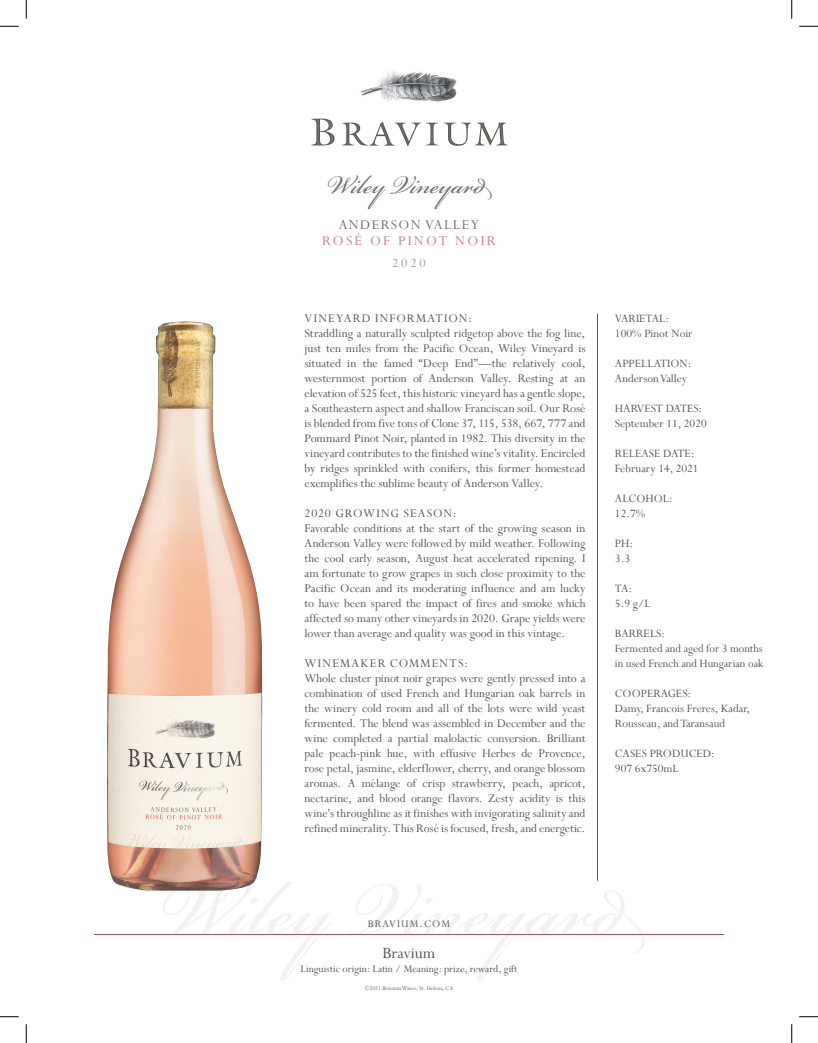
<style>
.page{position:relative;width:818px;height:1043px;background:#fff}
.page>*{position:absolute;margin:0;border:0;box-sizing:border-box;transform-origin:0 0}
.Paragraph_Style_1{font:40px "Bickham Script Pro";color:#756f69}
.t1{font:17.5px "Perpetua";color:#5a5752}
.Paragraph_Style_1-2{font:15px "Perpetua";letter-spacing:.15em;color:#ca7d89}
.Paragraph_Style_1-3{font:15px "Perpetua";letter-spacing:.09em;color:#756f69}
.Paragraph_Style_1-4{font:13.88px "Perpetua";color:#a39e97}
.Paragraph_Style_1-5{font:13.12px/15px "Perpetua";letter-spacing:.005em;color:#5a5752;text-align:justify}
.Paragraph_Style_1-6{font:13.12px "Perpetua";letter-spacing:.085em;color:#5a5752}
.Paragraph_Style_1-7{font:13.12px "Perpetua";letter-spacing:.065em;color:#5a5752}
.Paragraph_Style_1-8{font:13.12px "Perpetua";letter-spacing:.09em;color:#5a5752}
.Paragraph_Style_1-9{font:12.5px/15px "Perpetua";color:#5a5752}
.t2{font:11.25px "Perpetua";color:#5a5752}
.t3{font:11.25px "Perpetua";letter-spacing:.1em;color:#5a5752}
.t4{font:6.25px "Perpetua";color:#5a5752}
</style>
<div class="page">
<hr style="left:94px;top:934px;width:630px;height:1px;background:#98525e">
<hr style="left:597px;top:314px;width:1px;height:566px;background:#5a5752">
<img style="left:360px;top:70px;width:97px;height:32px">
<svg style="left:311px;top:118px;width:23px;height:28px"></svg>
<svg style="left:342px;top:122px;width:165px;height:24px"></svg>
<img style="left:107px;top:321px;width:155px;height:569px">
<svg style="left:0;top:25px;width:19px;height:2px"></svg>
<svg style="left:799px;top:25px;width:19px;height:2px"></svg>
<svg style="left:0;top:1016px;width:19px;height:1px"></svg>
<svg style="left:799px;top:1016px;width:19px;height:1px"></svg>
<svg style="left:25px;top:0;width:2px;height:19px"></svg>
<svg style="left:25px;top:1024px;width:2px;height:18px"></svg>
<svg style="left:791px;top:0;width:1px;height:19px"></svg>
<svg style="left:791px;top:1024px;width:1px;height:18px"></svg>
<p class="Paragraph_Style_1" style="left:326px;top:156px;width:168px">Wiley Vineyard</p>
<p class="Paragraph_Style_1-3" style="left:338px;top:215px;width:142px">ANDERSON VALLEY</p>
<p class="Paragraph_Style_1-2" style="left:322px;top:231px;width:175px">ROSÉ OF PINOT NOIR</p>
<p class="Paragraph_Style_1-4" style="left:392px;top:254px;width:35px">2020</p>
<p class="Paragraph_Style_1-6" style="left:304px;top:310px;width:169px">VINEYARD INFORMATION:</p>
<p class="Paragraph_Style_1-5" style="left:304px;top:325px;width:282px">Straddling a naturally sculpted ridgetop above the fog line, just ten miles from the Pacific Ocean, Wiley Vineyard is situated in the famed “Deep End”—the relatively cool, westernmost portion of Anderson Valley. Resting at an elevation of 525 feet, this historic vineyard has a gentle slope, a Southeastern aspect and shallow Franciscan soil. Our Rosé is blended from five tons of Clone 37, 115, 538, 667, 777 and Pommard Pinot Noir, planted in 1982. This diversity in the vineyard contributes to the finished wine’s vitality. Encircled by ridges sprinkled with conifers, this former homestead exemplifies the sublime beauty of Anderson Valley.</p>
<p class="Paragraph_Style_1-7" style="left:304px;top:505px;width:154px">2020 GROWING SEASON:</p>
<p class="Paragraph_Style_1-5" style="left:304px;top:520px;width:282px">Favorable conditions at the start of the growing season in Anderson Valley were followed by mild weather. Following the cool early season, August heat accelerated ripening. I am fortunate to grow grapes in such close proximity to the Pacific Ocean and its moderating influence and am lucky to have been spared the impact of fires and smoke which affected so many other vineyards in 2020. Grape yields were lower than average and quality was good in this vintage.</p>
<p class="Paragraph_Style_1-8" style="left:304px;top:655px;width:165px">WINEMAKER COMMENTS:</p>
<p class="Paragraph_Style_1-5" style="left:304px;top:670px;width:282px">Whole cluster pinot noir grapes were gently pressed into a combination of used French and Hungarian oak barrels in the winery cold room and all of the lots were wild yeast fermented. The blend was assembled in December and the wine completed a partial malolactic conversion. Brilliant pale peach-pink hue, with effusive Herbes de Provence, rose petal, jasmine, elderflower, cherry, and orange blossom aromas. A mélange of crisp strawberry, peach, apricot, nectarine, and blood orange flavors. Zesty acidity is this wine’s throughline as it finishes with invigorating salinity and refined minerality. This Rosé is focused, fresh, and energetic.</p>
<p class="Paragraph_Style_1-9" style="left:615px;top:310px;width:56px">VARIETAL:</p>
<p class="Paragraph_Style_1-9" style="left:615px;top:325px;width:79px">100% Pinot Noir</p>
<p class="Paragraph_Style_1-9" style="left:615px;top:355px;width:78px">APPELLATION:</p>
<p class="Paragraph_Style_1-9" style="left:615px;top:370px;width:74px">Anderson Valley</p>
<p class="Paragraph_Style_1-9" style="left:615px;top:400px;width:89px">HARVEST DATES:</p>
<p class="Paragraph_Style_1-9" style="left:615px;top:415px;width:93px">September 11, 2020</p>
<p class="Paragraph_Style_1-9" style="left:615px;top:445px;width:81px">RELEASE DATE:</p>
<p class="Paragraph_Style_1-9" style="left:615px;top:460px;width:85px">February 14, 2021</p>
<p class="Paragraph_Style_1-9" style="left:615px;top:490px;width:59px">ALCOHOL:</p>
<p class="Paragraph_Style_1-9" style="left:615px;top:505px;width:32px">12.7%</p>
<p class="Paragraph_Style_1-9" style="left:615px;top:535px;width:20px">PH:</p>
<p class="Paragraph_Style_1-9" style="left:615px;top:550px;width:17px">3.3</p>
<p class="Paragraph_Style_1-9" style="left:615px;top:580px;width:19px">TA:</p>
<p class="Paragraph_Style_1-9" style="left:615px;top:595px;width:37px">5.9 g/L</p>
<p class="Paragraph_Style_1-9" style="left:615px;top:625px;width:52px">BARRELS:</p>
<p class="Paragraph_Style_1-9" style="left:615px;top:640px;width:150px">Fermented and aged for 3 months in used French and Hungarian oak</p>
<p class="Paragraph_Style_1-9" style="left:615px;top:685px;width:78px">COOPERAGES:</p>
<p class="Paragraph_Style_1-9" style="left:615px;top:700px;width:137px">Damy, Francois Freres, Kadar,<br>Rousseau, and Taransaud</p>
<p class="Paragraph_Style_1-9" style="left:615px;top:745px;width:101px">CASES PRODUCED:</p>
<p class="Paragraph_Style_1-9" style="left:615px;top:760px;width:65px">907 6x750mL</p>
<p class="t3" style="left:368px;top:917px;width:84px">BRAVIUM.COM</p>
<p class="t1" style="left:382px;top:942px;width:54px">Bravium</p>
<p class="t2" style="left:300px;top:961px;width:218px">Linguistic origin: Latin / Meaning: prize, reward, gift</p>
<p class="t4" style="left:365px;top:983px;width:90px">©2021 Bravium Wines, St. Helena, CA</p>
</div>
